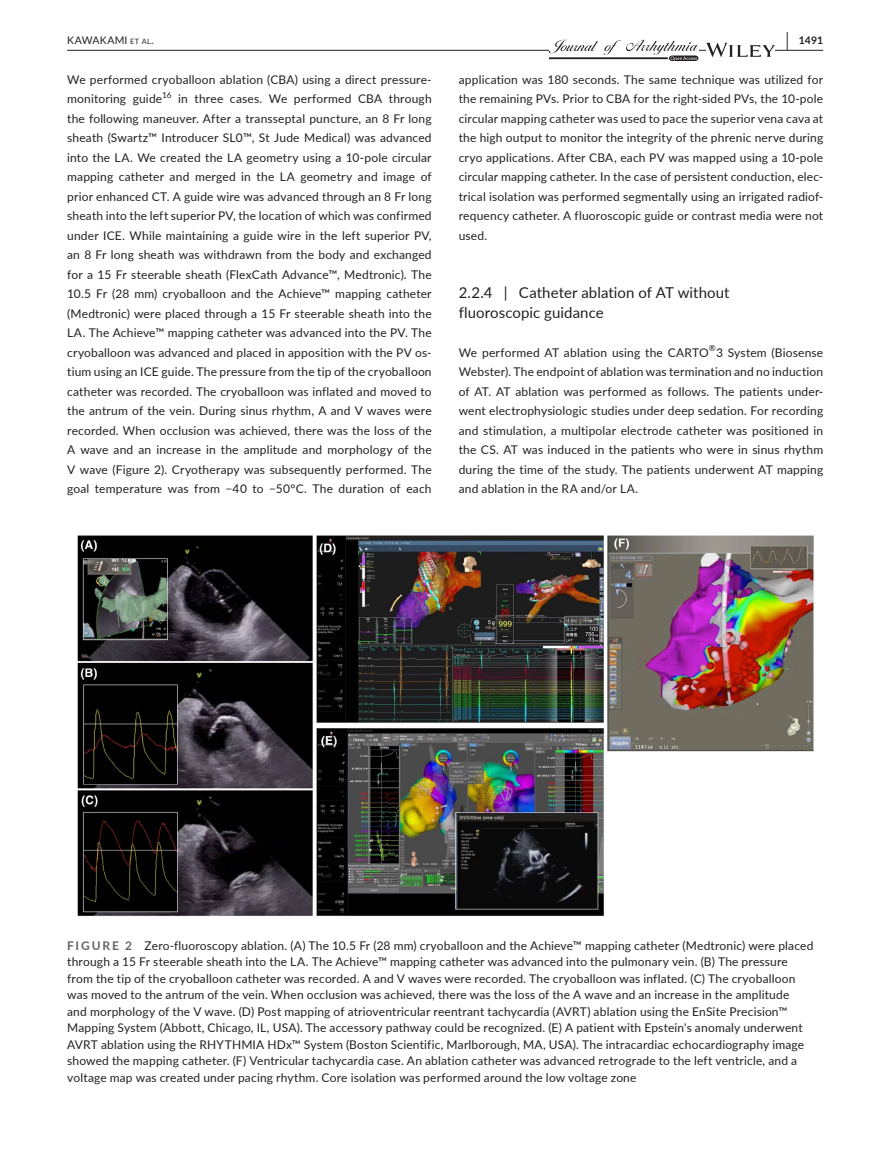
<style>
.page{position:relative;width:893px;height:1174px;background:#fff}
.page>*{position:absolute;margin:0;border:0;box-sizing:border-box;transform-origin:0 0}
.t1{font:700 19.5px "Lato";color:#231f20;scale:.48 1}
.t2{font:15px/19.5px "Lato";letter-spacing:.005em;color:#231f20}
.t3{font:12px/19.5px "Lato";letter-spacing:.015em;color:#231f20;text-align:justify}
.t4{font:10.5px "Lato";letter-spacing:.025em;color:#231f20}
.t5{font:700 10.5px "Lato";color:#231f20}
.t6{font:8.4px "Lato";color:#231f20}
.s1{font-size:7.35px}
.s2{font-weight:700;color:#636366}
</style>
<div class="page">
<hr style="left:67px;top:50px;width:756px;height:1px;background:#231f20">
<svg style="left:549px;top:40px;width:149px;height:21px"></svg>
<svg style="left:706px;top:43px;width:69px;height:14px"></svg>
<img style="left:77px;top:535px;width:737px;height:381px">
<h1 class="t1" style="left:786px;top:25px;width:7px">|</h1>
<p class="t4" style="left:67px;top:33px;width:88px">KAWAKAMI <span class="s1">et al</span>.</p>
<p class="t5" style="left:799px;top:33px;width:26px">1491</p>
<p class="t3" style="left:67px;top:69px;width:366px">We performed cryoballoon ablation (CBA) using a direct pressure&shy;monitoring guide</p>
<p class="t3" style="left:459px;top:69px;width:366px">application was 180 seconds. The same technique was utilized for the remaining PVs. Prior to CBA for the right-sided PVs, the 10-pole circular mapping catheter was used to pace the superior vena cava at the high output to monitor the integrity of the phrenic nerve during cryo applications. After CBA, each PV was mapped using a 10-pole circular mapping catheter. In the case of persistent conduction, elec&shy;trical isolation was performed segmentally using an irrigated radiof&shy;requency catheter. A fluoroscopic guide or contrast media were not used.</p>
<p class="t6" style="left:162px;top:89px;width:11px">16</p>
<p class="t3" style="left:67px;top:89px;width:366px;text-indent:111px">in three cases. We performed CBA through the following maneuver. After a transseptal puncture, an 8 Fr long sheath (Swartz™ Introducer SL0™, St Jude Medical) was advanced into the LA. We created the LA geometry using a 10-pole circular mapping catheter and merged in the LA geometry and image of prior enhanced CT. A guide wire was advanced through an 8 Fr long sheath into the left superior PV, the location of which was confirmed under ICE. While maintaining a guide wire in the left superior PV, an 8 Fr long sheath was withdrawn from the body and exchanged for a 15 Fr steerable sheath (FlexCath Advance™, Medtronic). The 10.5 Fr (28 mm) cryoballoon and the Achieve™ mapping catheter (Medtronic) were placed through a 15 Fr steerable sheath into the LA. The Achieve™ mapping catheter was advanced into the PV. The cryoballoon was advanced and placed in apposition with the PV os&shy;tium using an ICE guide. The pressure from the tip of the cryoballoon catheter was recorded. The cryoballoon was inflated and moved to the antrum of the vein. During sinus rhythm, A and V waves were recorded. When occlusion was achieved, there was the loss of the A wave and an increase in the amplitude and morphology of the V wave (Figure 2). Cryotherapy was subsequently performed. The goal temperature was from −40 to −50°C. The duration of each</p>
<p class="t2" style="left:459px;top:282px;width:272px">2.2.4 | Catheter ablation of AT without fluoroscopic guidance</p>
<p class="t3" style="left:459px;top:342px;width:251px">We performed AT ablation using the CARTO</p>
<p class="t6" style="left:709px;top:342px;width:8px">®</p>
<p class="t3" style="left:459px;top:342px;width:366px;text-indent:257px">3 System (Biosense Webster). The endpoint of ablation was termination and no induction of AT. AT ablation was performed as follows. The patients under&shy;went electrophysiologic studies under deep sedation. For recording and stimulation, a multipolar electrode catheter was positioned in the CS. AT was induced in the patients who were in sinus rhythm during the time of the study. The patients underwent AT mapping and ablation in the RA and/or LA.</p>
<p class="t3" style="left:67px;top:936px;width:748px;line-height:16.5px;text-align:left"><span class="s2">FIGURE 2</span> Zero-fluoroscopy ablation. (A) The 10.5 Fr (28 mm) cryoballoon and the Achieve™ mapping catheter (Medtronic) were placed through a 15 Fr steerable sheath into the LA. The Achieve™ mapping catheter was advanced into the pulmonary vein. (B) The pressure from the tip of the cryoballoon catheter was recorded. A and V waves were recorded. The cryoballoon was inflated. (C) The cryoballoon was moved to the antrum of the vein. When occlusion was achieved, there was the loss of the A wave and an increase in the amplitude<br>and morphology of the V wave. (D) Post mapping of atrioventricular reentrant tachycardia (AVRT) ablation using the EnSite Precision™ Mapping System (Abbott, Chicago, IL, USA). The accessory pathway could be recognized. (E) A patient with Epstein's anomaly underwent AVRT ablation using the RHYTHMIA HDx™ System (Boston Scientific, Marlborough, MA, USA). The intracardiac echocardiography image showed the mapping catheter. (F) Ventricular tachycardia case. An ablation catheter was advanced retrograde to the left ventricle, and a voltage map was created under pacing rhythm. Core isolation was performed around the low voltage zone</p>
</div>
